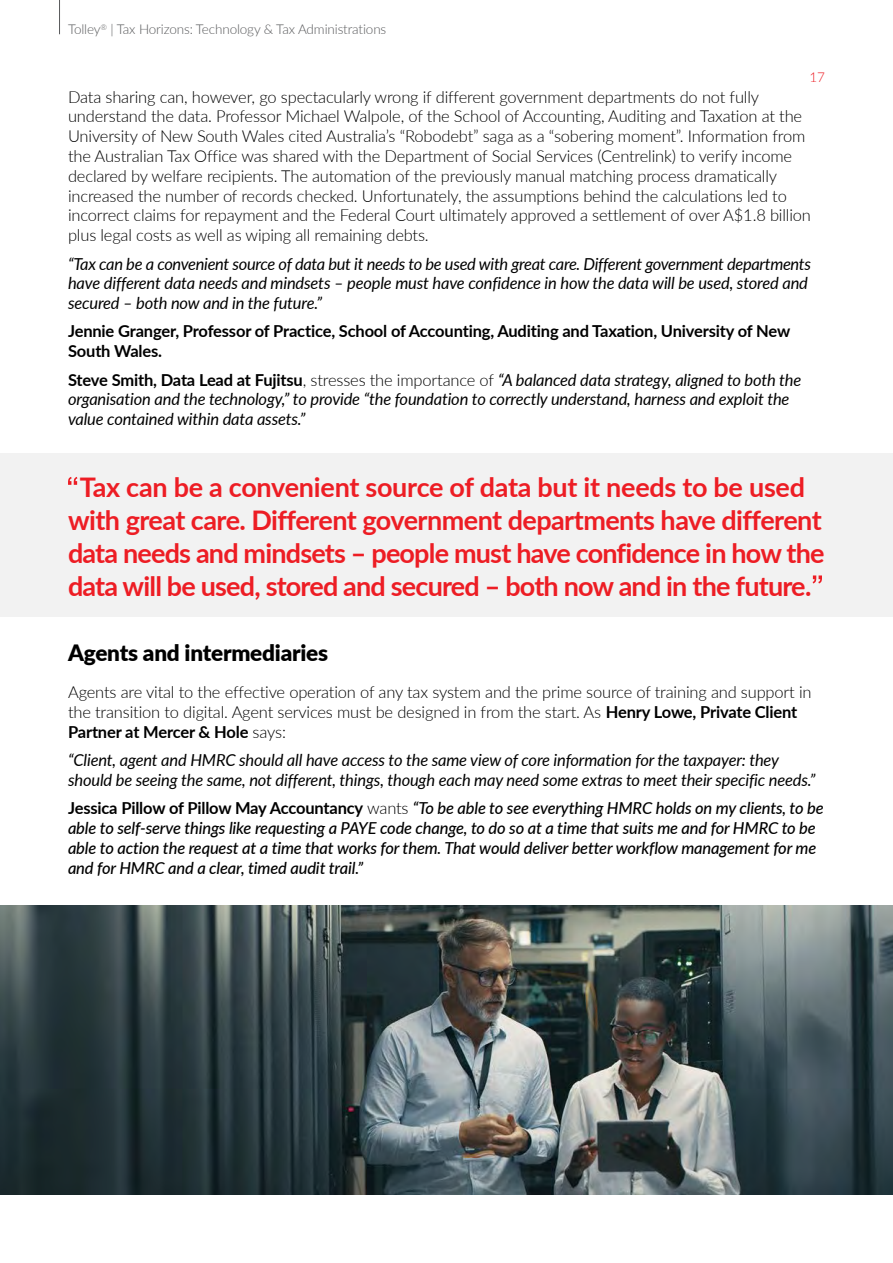
<style>
.page{position:relative;width:893px;height:1263px;background:#fff}
.page>*{position:absolute;margin:0;border:0;box-sizing:border-box;transform-origin:0 0}
.t1{font:700 27px/33px "Lato";letter-spacing:-.03em;color:#ed1d24;text-align:center}
.t2{font:900 22.5px "Lato";letter-spacing:-.01em;color:#000}
.body{font:300 16.5px/19.8px "Lato";letter-spacing:-.01em;color:#000}
.call_out{font:italic 16.5px/19.8px "Lato";letter-spacing:-.01em;color:#000}
.body-2{font:italic 500 16.5px/19.8px "Lato";letter-spacing:-.01em;color:#000}
.body-3{font:italic 16.5px/19.8px "Lato";letter-spacing:-.01em;color:#000}
.body-4{font:700 16.5px/19.8px "Lato";letter-spacing:-.01em;color:#000}
.t3{font:300 13.5px "Lato";letter-spacing:-.01em;color:#58595b}
.t4{font:300 13.5px "Lato";color:#ed1d24}
.s1{font-weight:700;font-style:normal}
.s2{font-weight:300;font-style:normal}
.s3{font-weight:700}
</style>
<div class="page">
<hr style="left:59px;top:0;width:1px;height:34px;background:#58595b">
<img style="left:0;top:906px;width:893px;height:289px">
<div style="left:0;top:454px;width:893px;height:163px;background:#f2f2f2"></div>
<svg style="left:68px;top:477px;width:9px;height:8px"></svg>
<svg style="left:813px;top:575px;width:9px;height:8px"></svg>
<p class="t3" style="left:68px;top:20px;width:320px">Tolley<sup>®</sup> | Tax Horizons: Technology &amp; Tax Administrations</p>
<p class="t4" style="left:809px;top:67px;width:17px">17</p>
<p class="body" style="left:68px;top:86px;width:744px">Data sharing can, however, go spectacularly wrong if different government departments do not fully understand the data. Professor Michael Walpole, of the School of Accounting, Auditing and Taxation at the University of New South Wales cited Australia’s “Robodebt” saga as a “sobering moment”. Information from the Australian Tax Office was shared with the Department of Social Services (Centrelink) to verify income declared by welfare recipients. The automation of the previously manual matching process dramatically increased the number of records checked. Unfortunately, the assumptions behind the calculations led to incorrect claims for repayment and the Federal Court ultimately approved a settlement of over A$1.8 billion plus legal costs as well as wiping all remaining debts.</p>
<p class="call_out" style="left:68px;top:253px;width:744px">“Tax can be a convenient source of data but it needs to be used with great care. Different government departments have different data needs and mindsets – people must have confidence in how the data will be used, stored and secured – both now and in the future.”</p>
<p class="body-4" style="left:68px;top:321px;width:724px">Jennie Granger, Professor of Practice, School of Accounting, Auditing and Taxation, University of New<br>South Wales.</p>
<p class="body-3" style="left:68px;top:369px;width:735px"><span class="s1">Steve Smith, Data Lead at Fujitsu</span><span class="s2">, stresses the importance of</span> “A balanced data strategy, aligned to both the organisation and the technology,” to provide “the foundation to correctly understand, harness and exploit the value contained within data assets.”</p>
<p class="t1" style="left:68px;top:469px;width:758px">Tax can be a convenient source of data but it needs to be used with great care. Different government departments have different data needs and mindsets – people must have confidence in how the data will be used, stored and secured – both now and in the future.</p>
<h3 class="t2" style="left:68px;top:636px;width:262px">Agents and intermediaries</h3>
<p class="body" style="left:68px;top:682px;width:745px">Agents are vital to the effective operation of any tax system and the prime source of training and support in the transition to digital. Agent services must be designed in from the start. As <span class="s3">Henry Lowe, Private Client<br>Partner at Mercer &amp; Hole</span> says:</p>
<p class="call_out" style="left:68px;top:749px;width:749px">“Client, agent and HMRC should all have access to the same view of core information for the taxpayer: they should be seeing the same, not different, things, though each may need some extras to meet their specific needs.”</p>
<p class="body-2" style="left:68px;top:798px;width:757px"><span class="s1">Jessica Pillow of Pillow May Accountancy</span> <span class="s2">wants</span> “To be able to see everything HMRC holds on my clients, to be able to self-serve things like requesting a PAYE code change, to do so at a time that suits me and for HMRC to be able to action the request at a time that works for them. That would deliver better workflow management for me and for HMRC and a clear, timed audit trail.”</p>
</div>
